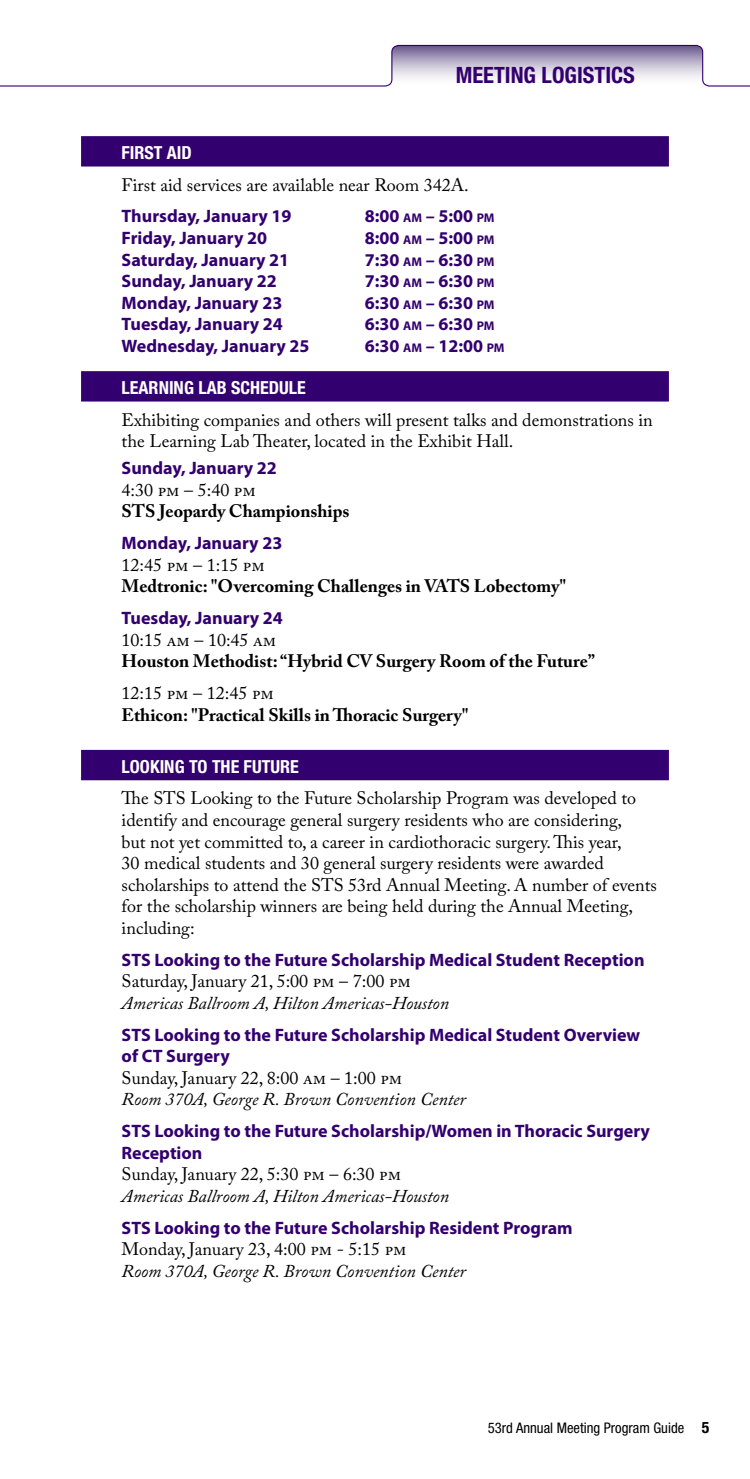
<style>
.page{position:relative;width:750px;height:1479px;background:#fff}
.page>*{position:absolute;margin:0;border:0;box-sizing:border-box;transform-origin:0 0}
.t1{font:700 condensed 22.5px "Helvetica Neue";color:#33006f}
.t2{font:18px/21.6px "Adobe Caslon Pro";color:#000}
.t3{font:700 18px/21.6px "Myriad Pro";color:#33006f}
.t4{font:700 18px "Adobe Caslon Pro";color:#000}
.t5{font:italic 18px "Adobe Caslon Pro";color:#000}
.t6{font:700 condensed 18px "Helvetica Neue";color:#fff}
.t7{font:condensed 14.62px "Helvetica Neue";color:#000}
.s1{font-size:12.6px}
.s2{font-weight:700;font-size:15.75px}
</style>
<div class="page">
<svg style="left:0;top:45px;width:749px;height:41px"></svg>
<div style="left:81px;top:136px;width:587px;height:30px;background:#33006f"></div>
<div style="left:81px;top:371px;width:587px;height:30px;background:#33006f"></div>
<div style="left:81px;top:750px;width:587px;height:30px;background:#33006f"></div>
<p class="t1" style="left:455px;top:61px;width:181px">MEETING LOGISTICS</p>
<p class="t6" style="left:122px;top:141px;width:72px">FIRST AID</p>
<p class="t2" style="left:122px;top:173px;width:346px">First aid services are available near Room 342A.</p>
<p class="t3" style="left:122px;top:206px;width:171px">Thursday, January 19</p>
<p class="t3" style="left:364px;top:206px;width:131px">8:00 <span class="s1">AM</span> – 5:00 <span class="s1">PM</span></p>
<p class="t3" style="left:122px;top:227px;width:147px">Friday, January 20</p>
<p class="t3" style="left:364px;top:227px;width:131px">8:00 <span class="s1">AM</span> – 5:00 <span class="s1">PM</span></p>
<p class="t3" style="left:122px;top:249px;width:169px">Saturday, January 21</p>
<p class="t3" style="left:364px;top:249px;width:131px">7:30 <span class="s1">AM</span> – 6:30 <span class="s1">PM</span></p>
<p class="t3" style="left:122px;top:270px;width:157px">Sunday, January 22</p>
<p class="t3" style="left:364px;top:270px;width:131px">7:30 <span class="s1">AM</span> – 6:30 <span class="s1">PM</span></p>
<p class="t3" style="left:122px;top:292px;width:162px">Monday, January 23</p>
<p class="t3" style="left:364px;top:292px;width:131px">6:30 <span class="s1">AM</span> – 6:30 <span class="s1">PM</span></p>
<p class="t3" style="left:122px;top:314px;width:163px">Tuesday, January 24</p>
<p class="t3" style="left:364px;top:314px;width:131px">6:30 <span class="s1">AM</span> – 6:30 <span class="s1">PM</span></p>
<p class="t3" style="left:122px;top:335px;width:189px">Wednesday, January 25</p>
<p class="t3" style="left:364px;top:335px;width:141px">6:30 <span class="s1">AM</span> – 12:00 <span class="s1">PM</span></p>
<p class="t6" style="left:122px;top:376px;width:185px">LEARNING LAB SCHEDULE</p>
<p class="t2" style="left:122px;top:408px;width:532px">Exhibiting companies and others will present talks and demonstrations in the Learning Lab Theater, located in the Exhibit Hall.</p>
<p class="t3" style="left:122px;top:457px;width:157px">Sunday, January 22</p>
<p class="t2" style="left:122px;top:478px;width:136px">4:30 pm – 5:40 pm</p>
<p class="t4" style="left:122px;top:500px;width:229px">STS Jeopardy Championships</p>
<p class="t3" style="left:122px;top:532px;width:162px">Monday, January 23</p>
<p class="t2" style="left:122px;top:553px;width:145px">12:45 pm – 1:15 pm</p>
<p class="t4" style="left:122px;top:575px;width:446px">Medtronic: "Overcoming Challenges in VATS Lobectomy"</p>
<p class="t3" style="left:122px;top:607px;width:163px">Tuesday, January 24</p>
<p class="t2" style="left:122px;top:628px;width:156px">10:15 am – 10:45 am</p>
<p class="t4" style="left:122px;top:650px;width:475px">Houston Methodist: “Hybrid CV Surgery Room of the Future”</p>
<p class="t2" style="left:122px;top:682px;width:154px">12:15 pm – 12:45 pm</p>
<p class="t4" style="left:122px;top:703px;width:348px">Ethicon: "Practical Skills in Thoracic Surgery"</p>
<p class="t6" style="left:122px;top:755px;width:178px">LOOKING TO THE FUTURE</p>
<p class="t2" style="left:122px;top:787px;width:536px">The STS Looking to the Future Scholarship Program was developed to identify and encourage general surgery residents who are considering,<br>but not yet committed to, a career in cardiothoracic surgery. This year,<br>30 medical students and 30 general surgery residents were awarded scholarships to attend the STS 53rd Annual Meeting. A number of events for the scholarship winners are being held during the Annual Meeting, including:</p>
<p class="t3" style="left:122px;top:949px;width:524px">STS Looking to the Future Scholarship Medical Student Reception</p>
<p class="t2" style="left:122px;top:970px;width:290px">Saturday, January 21, 5:00 pm – 7:00 pm</p>
<p class="t5" style="left:122px;top:992px;width:329px">Americas Ballroom A, Hilton Americas-Houston</p>
<p class="t3" style="left:122px;top:1023px;width:520px">STS Looking to the Future Scholarship Medical Student Overview of CT Surgery</p>
<p class="t2" style="left:122px;top:1066px;width:282px">Sunday, January 22, 8:00 am – 1:00 pm</p>
<p class="t5" style="left:122px;top:1088px;width:345px">Room 370A, George R. Brown Convention Center</p>
<p class="t3" style="left:122px;top:1120px;width:529px">STS Looking to the Future Scholarship/Women in Thoracic Surgery<br>Reception</p>
<p class="t2" style="left:122px;top:1163px;width:281px">Sunday, January 22, 5:30 pm – 6:30 pm</p>
<p class="t5" style="left:122px;top:1185px;width:329px">Americas Ballroom A, Hilton Americas-Houston</p>
<p class="t3" style="left:122px;top:1217px;width:452px">STS Looking to the Future Scholarship Resident Program</p>
<p class="t2" style="left:122px;top:1238px;width:286px">Monday, January 23, 4:00 pm - 5:15 pm</p>
<p class="t5" style="left:122px;top:1260px;width:345px">Room 370A, George R. Brown Convention Center</p>
<p class="t7" style="left:487px;top:1419px;width:223px">53rd Annual Meeting Program Guide <span class="s2">5</span></p>
</div>
